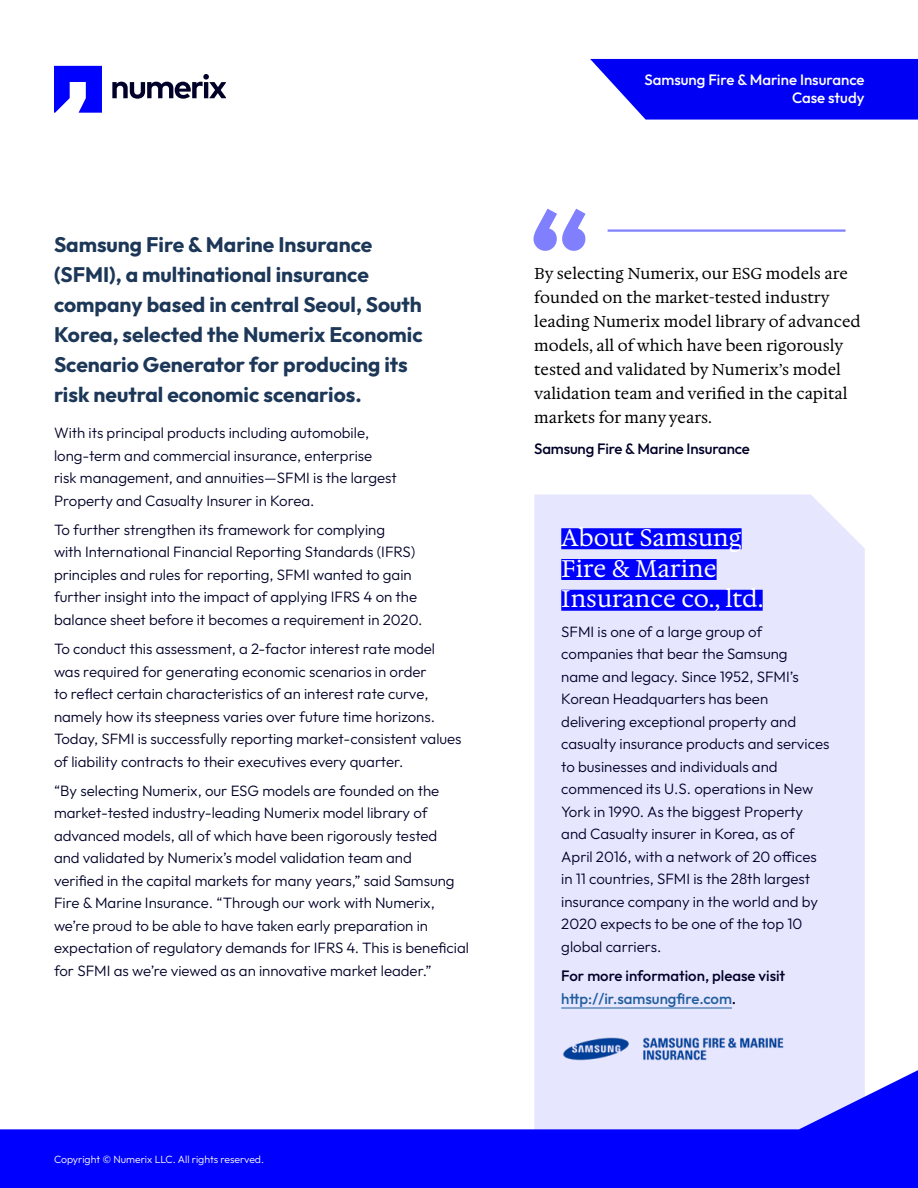
<style>
.page{position:relative;width:918px;height:1188px;background:#fff}
.page>*{position:absolute;margin:0;border:0;box-sizing:border-box;transform-origin:0 0}
.t1{font:24px/30.8px "Hedvig Letters Serif";color:#fff}
.t2{font:700 21px/30px "Outfit";color:#1c3757}
.t3{font:15.75px/24px "Hedvig Letters Serif";color:#000}
.t4{font:300 15px/22.5px "Outfit";color:#000028}
.t5{font:500 15px/22.5px "Outfit";letter-spacing:-.005em;color:#000028}
.t6{font:500 15px/18px "Outfit";color:#fff;text-align:right}
.t7{font:300 10.5px "Outfit";color:#fff}
.s1{color:#215e9e}
</style>
<div class="page">
<svg style="left:590px;top:59px;width:328px;height:61px;background:#1717f5"></svg>
<div style="left:534px;top:495px;width:331px;height:575px;background:#e6e6fe"></div>
<svg style="left:0;top:1070px;width:918px;height:118px;fill:#00f"></svg>
<svg style="left:112px;top:74px;width:114px;height:25px"></svg>
<svg style="left:54px;top:66px;width:48px;height:47px"></svg>
<hr style="left:608px;top:229px;width:238px;height:3px;background:#8080ff">
<svg style="left:534px;top:209px;width:52px;height:42px"></svg>
<div style="left:561px;top:528px;width:181px;height:21px;background:#00f"></div>
<div style="left:561px;top:559px;width:156px;height:21px;background:#00f"></div>
<div style="left:561px;top:590px;width:202px;height:21px;background:#00f"></div>
<hr style="left:561px;top:1008px;width:171px;height:1px;background:#215e9e">
<img style="left:561px;top:1015px;width:255px;height:69px">
<h2 class="t2" style="left:54px;top:231px;width:370px">Samsung Fire &amp; Marine Insurance (SFMI), a multinational insurance company based in central Seoul, South Korea, selected the Numerix Economic Scenario Generator for producing its risk neutral economic scenarios.</h2>
<p class="t4" style="left:54px;top:422px;width:344px">With its principal products including automobile, long-term and commercial insurance, enterprise risk management, and annuities—SFMI is the largest Property and Casualty Insurer in Korea.</p>
<p class="t4" style="left:54px;top:519px;width:370px">To further strengthen its framework for complying<br>with International Financial Reporting Standards (IFRS) principles and rules for reporting, SFMI wanted to gain further insight into the impact of applying IFRS 4 on the balance sheet before it becomes a requirement in 2020.</p>
<p class="t4" style="left:54px;top:638px;width:409px">To conduct this assessment, a 2-factor interest rate model was required for generating economic scenarios in order<br>to reflect certain characteristics of an interest rate curve, namely how its steepness varies over future time horizons.<br>Today, SFMI is successfully reporting market-consistent values of liability contracts to their executives every quarter.</p>
<p class="t4" style="left:54px;top:780px;width:417px">“By selecting Numerix, our ESG models are founded on the market-tested industry-leading Numerix model library of advanced models, all of which have been rigorously tested<br>and validated by Numerix’s model validation team and<br>verified in the capital markets for many years,” said Samsung Fire &amp; Marine Insurance. “Through our work with Numerix, we’re proud to be able to have taken early preparation in expectation of regulatory demands for IFRS 4. This is beneficial for SFMI as we’re viewed as an innovative market leader.”</p>
<p class="t7" style="left:54px;top:1153px;width:212px">Copyright © Numerix LLC. All rights reserved.</p>
<p class="t6" style="left:644px;top:71px;width:222px">Samsung Fire &amp; Marine Insurance<br>Case study</p>
<p class="t3" style="left:534px;top:261px;width:328px">By selecting Numerix, our ESG models are founded on the market-tested industry leading Numerix model library of advanced models, all of which have been rigorously tested and validated by Numerix’s model validation team and verified in the capital markets for many years.</p>
<p class="t5" style="left:534px;top:438px;width:217px">Samsung Fire &amp; Marine Insurance</p>
<h1 class="t1" style="left:561px;top:521px;width:204px">About Samsung<br>Fire &amp; Marine<br>Insurance co., ltd.</h1>
<p class="t4" style="left:561px;top:621px;width:270px">SFMI is one of a large group of companies that bear the Samsung<br>name and legacy. Since 1952, SFMI’s Korean Headquarters has been delivering exceptional property and casualty insurance products and services to businesses and individuals and commenced its U.S. operations in New York in 1990. As the biggest Property and Casualty insurer in Korea, as of April 2016, with a network of 20 offices in 11 countries, SFMI is the 28th largest insurance company in the world and by 2020 expects to be one of the top 10 global carriers.</p>
<p class="t5" style="left:561px;top:965px;width:226px">For more information, please visit <span class="s1">http://ir.samsungfire.com</span>.</p>
</div>
